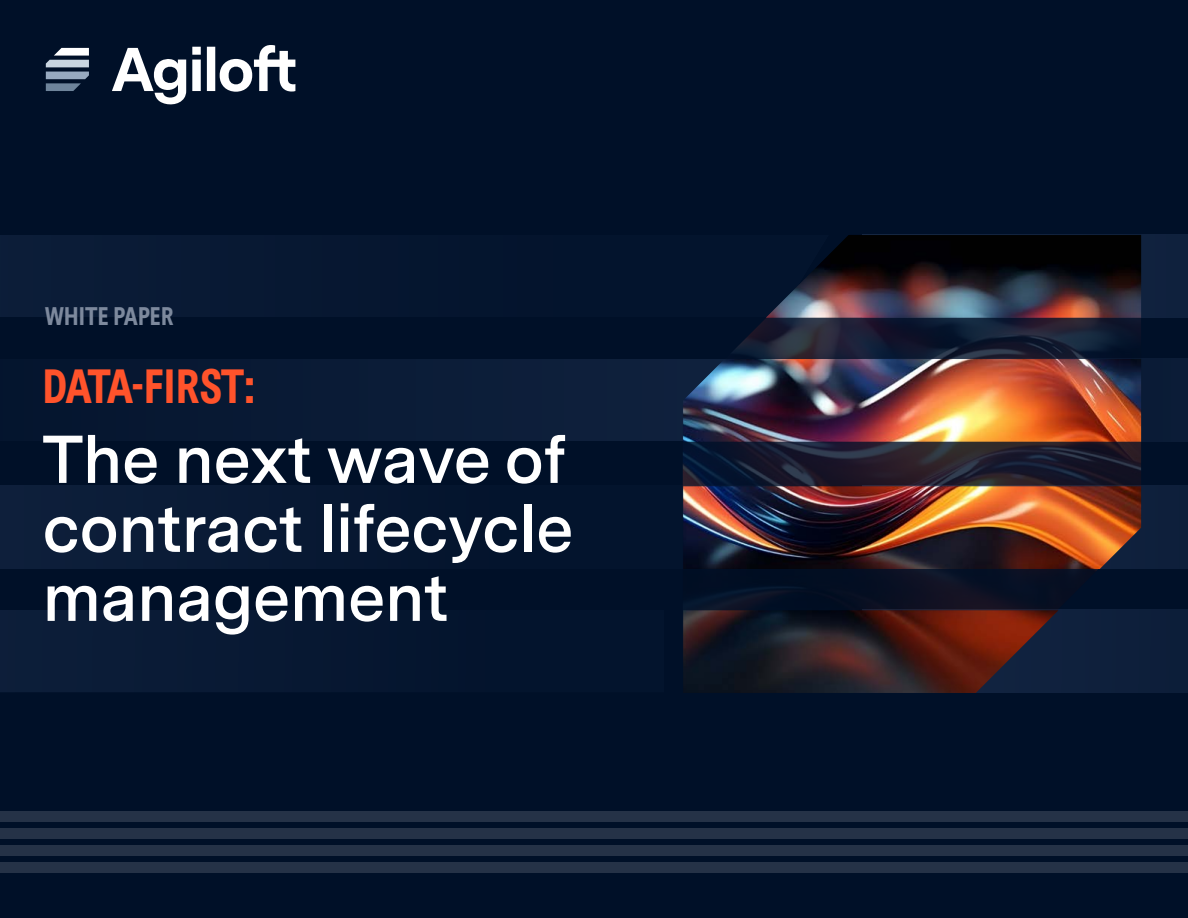
<style>
.page{position:relative;width:1188px;height:918px;background:#001028}
.page>*{position:absolute;margin:0;border:0;box-sizing:border-box;transform-origin:0 0}
.t1{font:600 67.5px/69px "Messina Sans";letter-spacing:-.02em;color:#fff;text-align:justify}
.t2{font:700 condensed 48px "Messina Sans";letter-spacing:-.03em;color:#ff532b}
.t3{font:700 condensed 25.5px "Messina Sans";letter-spacing:-.01em;color:#7d899d}
</style>
<div class="page">
<div style="left:0;top:486px;width:789px;height:83px;background:#071832"></div>
<div style="left:0;top:610px;width:293px;height:82px;background:#0a1b36"></div>
<div style="left:190px;top:359px;width:493px;height:82px;background:#0c1d38"></div>
<div style="left:0;top:235px;width:275px;height:82px;background:#0a1b36"></div>
<div style="left:862px;top:486px;width:326px;height:83px;background:#0e1f3b"></div>
<div style="left:862px;top:610px;width:326px;height:83px;background:#0d1e3a"></div>
<div style="left:862px;top:359px;width:326px;height:82px;background:#0a1c36"></div>
<div style="left:862px;top:235px;width:326px;height:82px;background:#10213e"></div>
<img style="left:683px;top:235px;width:458px;height:458px">
<div style="left:0;top:828px;width:1188px;height:11px;background:#253247"></div>
<div style="left:0;top:845px;width:1188px;height:11px;background:#253247"></div>
<div style="left:0;top:862px;width:1188px;height:11px;background:#253247"></div>
<div style="left:0;top:811px;width:1188px;height:11px;background:#253247"></div>
<svg style="left:112px;top:45px;width:183px;height:60px"></svg>
<svg style="left:46px;top:48px;width:43px;height:43px"></svg>
<p class="t3" style="left:45px;top:302px;width:131px">WHITE PAPER</p>
<p class="t2" style="left:42px;top:350px;width:215px">DATA-FIRST:</p>
<p class="t1" style="left:42px;top:431px;width:533px">The next wave of contract lifecycle management</p>
</div>
